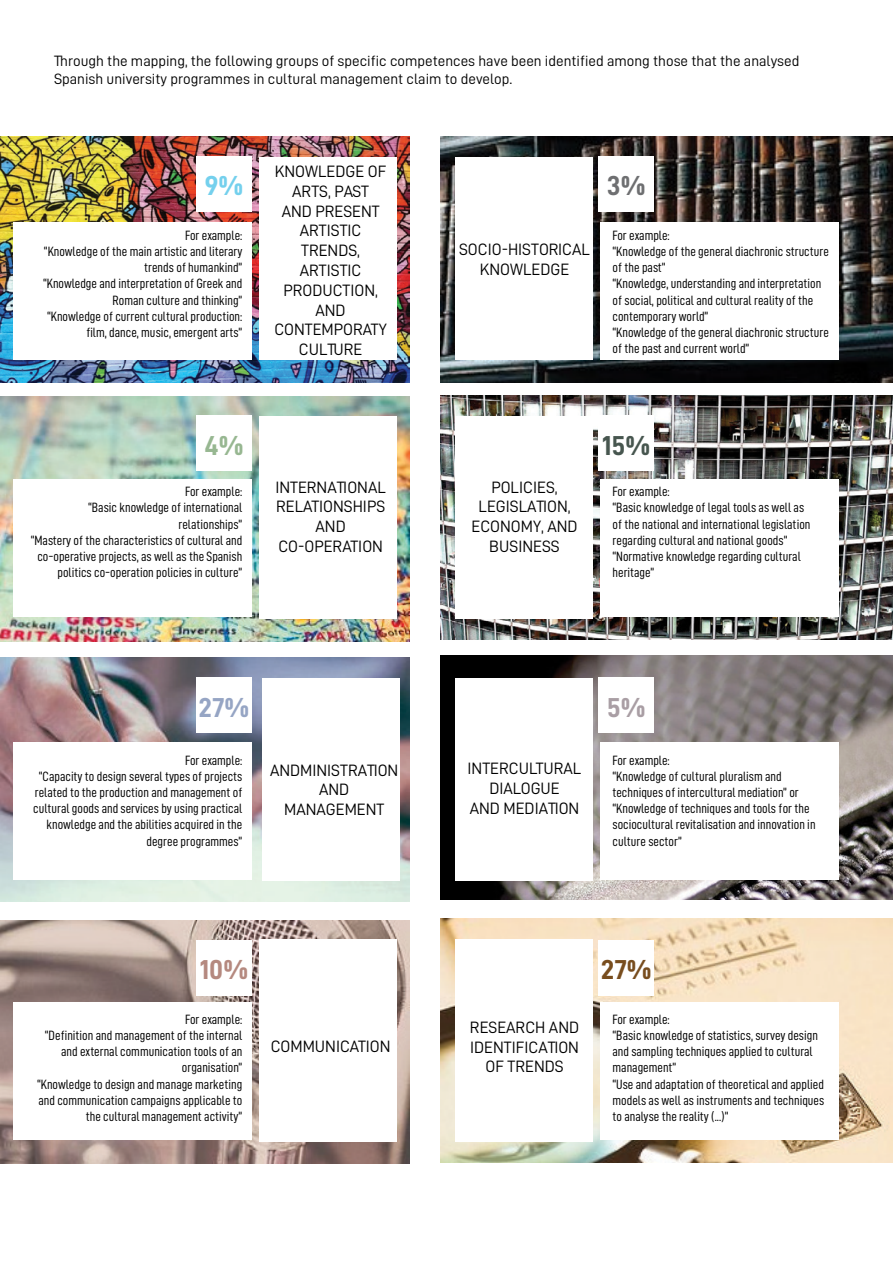
<style>
.page{position:relative;width:893px;height:1263px;background:#fff}
.page>*{position:absolute;margin:0;border:0;box-sizing:border-box;transform-origin:0 0}
.t1{font:27.45px "D DIN Bold";color:#47564f}
.t2{font:27.45px "D DIN Bold";color:#96a5c4}
.t3{font:27.45px "D DIN Bold";color:#b5897f}
.t4{font:27.45px "D DIN Bold";color:#784d1e}
.t5{font:27.45px "D DIN Bold";color:#74d0ed}
.t6{font:27.45px "D DIN Bold";color:#6e6f71}
.t7{font:27.45px "D DIN Bold";color:#97b791}
.t8{font:27.45px "D DIN Bold";color:#a99ea4}
.t9{font:16.5px/19.8px "D DIN";color:#000;text-align:center}
.t10{font:15px/18px "D DIN";color:#000}
.t11{font:13.5px/16.2px "D DIN Condensed";color:#000;text-align:right}
</style>
<div class="page">
<img style="left:0;top:136px;width:409px;height:246px">
<img style="left:440px;top:136px;width:453px;height:246px">
<img style="left:0;top:397px;width:409px;height:244px">
<img style="left:440px;top:395px;width:453px;height:244px">
<img style="left:0;top:657px;width:410px;height:244px">
<img style="left:0;top:920px;width:409px;height:243px">
<img style="left:440px;top:919px;width:453px;height:244px">
<div style="left:259px;top:157px;width:137px;height:202px;background:#fff"></div>
<div style="left:456px;top:157px;width:137px;height:202px;background:#fff"></div>
<div style="left:456px;top:416px;width:137px;height:202px;background:#fff"></div>
<div style="left:259px;top:416px;width:137px;height:202px;background:#fff"></div>
<div style="left:456px;top:939px;width:137px;height:203px;background:#fff"></div>
<div style="left:259px;top:939px;width:137px;height:203px;background:#fff"></div>
<div style="left:262px;top:678px;width:138px;height:202px;background:#fff"></div>
<img style="left:440px;top:655px;width:453px;height:245px">
<div style="left:456px;top:678px;width:137px;height:202px;background:#fff"></div>
<div style="left:196px;top:157px;width:55px;height:55px;background:#fff"></div>
<div style="left:599px;top:157px;width:55px;height:55px;background:#fff"></div>
<div style="left:196px;top:416px;width:55px;height:55px;background:#fff"></div>
<div style="left:599px;top:416px;width:55px;height:55px;background:#fff"></div>
<div style="left:196px;top:678px;width:55px;height:55px;background:#fff"></div>
<div style="left:599px;top:678px;width:55px;height:55px;background:#fff"></div>
<div style="left:196px;top:940px;width:55px;height:55px;background:#fff"></div>
<div style="left:599px;top:940px;width:55px;height:55px;background:#fff"></div>
<div style="left:14px;top:222px;width:238px;height:137px;background:#fff"></div>
<div style="left:601px;top:222px;width:238px;height:137px;background:#fff"></div>
<div style="left:14px;top:479px;width:238px;height:137px;background:#fff"></div>
<div style="left:601px;top:479px;width:238px;height:137px;background:#fff"></div>
<div style="left:14px;top:743px;width:238px;height:137px;background:#fff"></div>
<div style="left:601px;top:743px;width:238px;height:137px;background:#fff"></div>
<div style="left:14px;top:1002px;width:238px;height:137px;background:#fff"></div>
<div style="left:601px;top:1002px;width:238px;height:137px;background:#fff"></div>
<p class="t10" style="left:54px;top:52px;width:747px">Through the mapping, the following groups of specific competences have been identified among those that the analysed<br>Spanish university programmes in cultural management claim to develop.</p>
<p class="t9" style="left:274px;top:161px;width:114px">KNOWLEDGE OF<br>ARTS, PAST<br>AND PRESENT<br>ARTISTIC<br>TRENDS,<br>ARTISTIC<br>PRODUCTION,<br>AND<br>CONTEMPORATY<br>CULTURE</p>
<h1 class="t5" style="left:204px;top:171px;width:40px">9%</h1>
<h1 class="t6" style="left:607px;top:171px;width:40px">3%</h1>
<p class="t11" style="left:43px;top:227px;width:201px">For example:<br>“Knowledge of the main artistic and literary trends of humankind”<br>“Knowledge and interpretation of Greek and Roman culture and thinking”<br>“Knowledge of current cultural production: film, dance, music, emergent arts”</p>
<p class="t11" style="left:612px;top:227px;width:218px;text-align:left">For example:<br>“Knowledge of the general diachronic structure of the past”<br>“Knowledge, understanding and interpretation of social, political and cultural reality of the contemporary world”<br>“Knowledge of the general diachronic structure of the past and current world”</p>
<p class="t9" style="left:459px;top:239px;width:132px">SOCIO-HISTORICAL<br>KNOWLEDGE</p>
<h1 class="t7" style="left:204px;top:430px;width:41px">4%</h1>
<h1 class="t1" style="left:602px;top:430px;width:49px">15%</h1>
<p class="t9" style="left:275px;top:477px;width:112px">INTERNATIONAL<br>RELATIONSHIPS<br>AND<br>CO-OPERATION</p>
<p class="t9" style="left:471px;top:477px;width:108px">POLICIES,<br>LEGISLATION,<br>ECONOMY, AND<br>BUSINESS</p>
<p class="t11" style="left:31px;top:483px;width:213px">For example:<br>“Basic knowledge of international relationships”<br>“Mastery of the characteristics of cultural and co-operative projects, as well as the Spanish politics co-operation policies in culture”</p>
<p class="t11" style="left:612px;top:483px;width:199px;text-align:left">For example:<br>“Basic knowledge of legal tools as well as of the national and international legislation regarding cultural and national goods” “Normative knowledge regarding cultural heritage”</p>
<h1 class="t2" style="left:198px;top:692px;width:52px">27%</h1>
<h1 class="t8" style="left:607px;top:692px;width:40px">5%</h1>
<p class="t11" style="left:33px;top:751px;width:211px">For example:<br>“Capacity to design several types of projects related to the production and management of cultural goods and services by using practical knowledge and the abilities acquired in the degree programmes”</p>
<p class="t11" style="left:612px;top:751px;width:205px;text-align:left">For example:<br>“Knowledge of cultural pluralism and techniques of intercultural mediation” or “Knowledge of techniques and tools for the sociocultural revitalisation and innovation in culture sector”</p>
<p class="t9" style="left:270px;top:760px;width:130px">ANDMINISTRATION<br>AND<br>MANAGEMENT</p>
<p class="t9" style="left:468px;top:758px;width:115px">INTERCULTURAL<br>DIALOGUE<br>AND MEDIATION</p>
<h1 class="t3" style="left:200px;top:954px;width:50px">10%</h1>
<h1 class="t4" style="left:601px;top:954px;width:52px">27%</h1>
<p class="t11" style="left:37px;top:1011px;width:207px">For example:<br>“Definition and management of the internal and external communication tools of an organisation”<br>“Knowledge to design and manage marketing and communication campaigns applicable to the cultural management activity”</p>
<p class="t11" style="left:612px;top:1011px;width:213px;text-align:left">For example:<br>“Basic knowledge of statistics, survey design and sampling techniques applied to cultural management”<br>“Use and adaptation of theoretical and applied models as well as instruments and techniques to analyse the reality (...)”</p>
<p class="t9" style="left:470px;top:1017px;width:111px">RESEARCH AND<br>IDENTIFICATION<br>OF TRENDS</p>
<p class="t9" style="left:271px;top:1036px;width:121px">COMMUNICATION</p>
</div>
